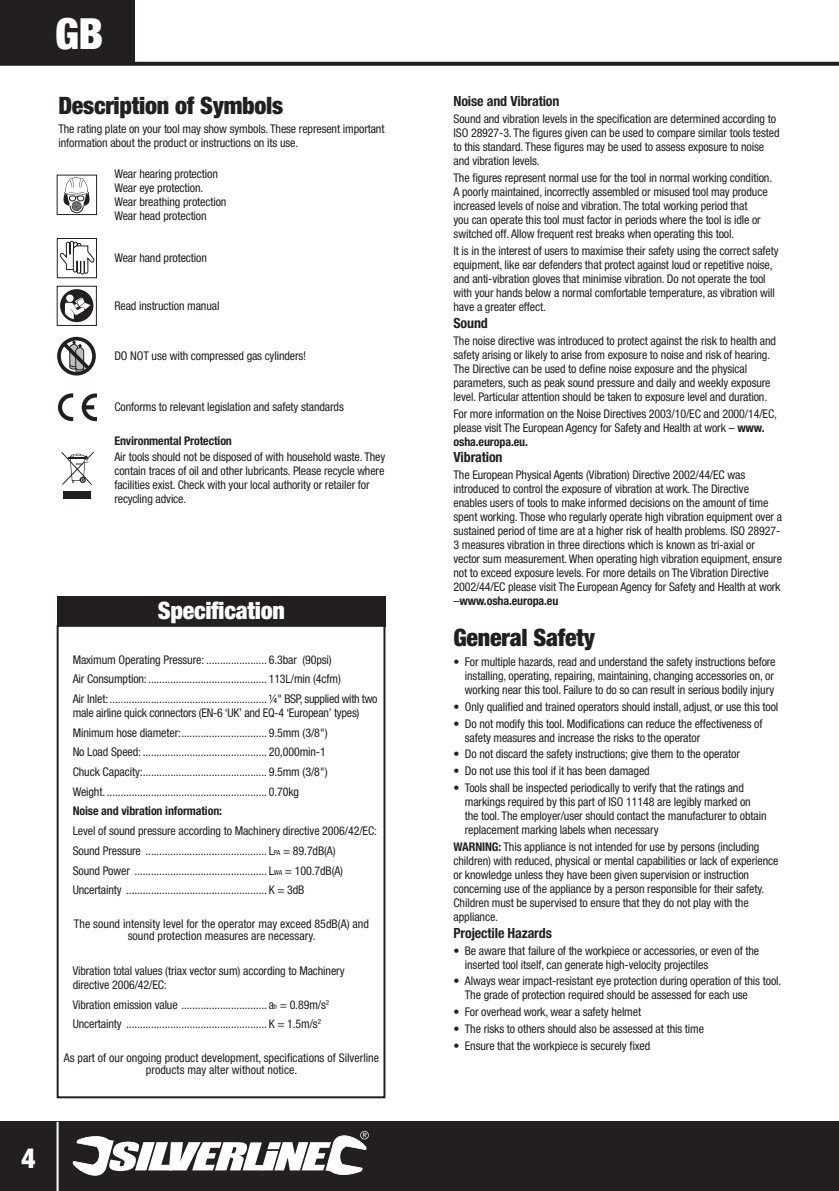
<style>
.page{position:relative;width:839px;height:1191px;background:#fff}
.page>*{position:absolute;margin:0;border:0;box-sizing:border-box;transform-origin:0 0}
.Heading{font:900 condensed 43px "Helvetica Neue LT Std";color:#fff}
.Heading-2{font:800 condensed 28px "Helvetica Neue LT Std";color:#fff}
.Heading-3{font:900 condensed 24px "Helvetica Neue LT Std";letter-spacing:-.01em;color:#231f20}
.Heading-4{font:900 condensed 24px "Helvetica Neue LT Std";letter-spacing:-.01em;color:#fff}
.Sub_Heading{font:700 condensed 14px "Helvetica Neue LT Std";letter-spacing:-.01em;color:#231f20}
.Body{font:condensed 12px/14px "Helvetica Neue LT Std";letter-spacing:-.01em;color:#231f20}
.Body-2{font:700 condensed 12px "Helvetica Neue LT Std";letter-spacing:-.01em;color:#231f20}
.s1{font-stretch:normal}
.s2{font-size:7px}
.s3{font-weight:700}
</style>
<div class="page">
<div style="left:0;top:1121px;width:839px;height:69px;background:#231f20"></div>
<svg style="left:72px;top:1131px;width:297px;height:45px"></svg>
<hr style="left:57px;top:1121px;width:2px;height:69px;background:#fff">
<div style="left:0;top:0;width:135px;height:63px;background:#231f20"></div>
<svg style="left:0;top:62px;width:839px;height:4px;background:#2f2c2d"></svg>
<div style="left:57px;top:596px;width:328px;height:30px;background:#231f20"></div>
<div style="left:57px;top:625px;width:328px;height:473px;border:2px solid #231f20"></div>
<div style="left:57px;top:175px;width:40px;height:40px;border:1px solid #231f20"></div>
<svg style="left:64px;top:176px;width:26px;height:37px"></svg>
<div style="left:57px;top:286px;width:40px;height:40px;border:1px solid #231f20"></div>
<svg style="left:60px;top:289px;width:33px;height:33px"></svg>
<div style="left:57px;top:238px;width:40px;height:40px;border:1px solid #231f20"></div>
<svg style="left:60px;top:241px;width:35px;height:34px"></svg>
<svg style="left:58px;top:393px;width:15px;height:28px"></svg>
<svg style="left:82px;top:393px;width:15px;height:28px"></svg>
<div style="left:57px;top:337px;width:39px;height:38px;border:4px solid #231f20;border-radius:50%"></div>
<svg style="left:59px;top:339px;width:35px;height:37px"></svg>
<svg style="left:64px;top:491px;width:27px;height:7px"></svg>
<svg style="left:61px;top:452px;width:33px;height:33px"></svg>
<p class="Heading" style="left:55px;top:7px;width:50px">GB</p>
<p class="Heading-3" style="left:58px;top:90px;width:226px">Description of Symbols</p>
<p class="Body" style="left:58px;top:122px;width:328px">The rating plate on your tool may show symbols. These represent important information about the product or instructions on its use.</p>
<p class="Body" style="left:114px;top:167px;width:105px">Wear hearing protection</p>
<p class="Body" style="left:114px;top:181px;width:90px">Wear eye protection.</p>
<p class="Body" style="left:114px;top:195px;width:114px">Wear breathing protection</p>
<p class="Body" style="left:114px;top:209px;width:94px">Wear head protection</p>
<p class="Body" style="left:114px;top:251px;width:94px">Wear hand protection</p>
<p class="Body" style="left:114px;top:298px;width:107px">Read instruction manual</p>
<p class="Body" style="left:114px;top:349px;width:193px">DO NOT use with compressed gas cylinders!</p>
<p class="Body" style="left:114px;top:399px;width:231px">Conforms to relevant legislation and safety standards</p>
<p class="Body-2" style="left:114px;top:433px;width:119px">Environmental Protection</p>
<p class="Body" style="left:114px;top:450px;width:272px">Air tools should not be disposed of with household waste. They contain traces of oil and other lubricants. Please recycle where facilities exist. Check with your local authority or retailer for recycling advice.</p>
<p class="Heading-4" style="left:158px;top:595px;width:129px">Specification</p>
<p class="Body" style="left:73px;top:652px;width:261px">Maximum Operating Pressure: ...................... 6.3bar (90psi)</p>
<p class="Body" style="left:73px;top:672px;width:270px">Air Consumption:........................................... 113L/min (4cfm)</p>
<p class="Body" style="left:73px;top:691px;width:306px">Air Inlet:.........................................................¼<span class="s1">"</span> BSP, supplied with two male airline quick connectors (EN-6 ‘UK’ and EQ-4 ‘European’ types)</p>
<p class="Body" style="left:73px;top:725px;width:257px">Minimum hose diameter:............................... 9.5mm (3/8<span class="s1">"</span>)</p>
<p class="Body" style="left:73px;top:745px;width:255px">No Load Speed: ............................................. 20,000min-1</p>
<p class="Body" style="left:73px;top:764px;width:257px">Chuck Capacity:............................................. 9.5mm (3/8<span class="s1">"</span>)</p>
<p class="Body" style="left:73px;top:784px;width:228px">Weight. .......................................................... 0.70kg</p>
<p class="Body-2" style="left:73px;top:804px;width:151px">Noise and vibration information:</p>
<p class="Body" style="left:73px;top:823px;width:306px">Level of sound pressure according to Machinery directive 2006/42/EC:</p>
<p class="Body" style="left:73px;top:843px;width:265px">Sound Pressure ............................................ L<span class="s2">PA</span> = 89.7dB(A)</p>
<p class="Body" style="left:73px;top:863px;width:272px">Sound Power ................................................ L<span class="s2">WA</span> = 100.7dB(A)</p>
<p class="Body" style="left:73px;top:882px;width:233px">Uncertainty ................................................... K = 3dB</p>
<p class="Body" style="left:74px;top:917px;width:296px;line-height:12px;text-align:center">The sound intensity level for the operator may exceed 85dB(A) and sound protection measures are necessary.</p>
<p class="Body" style="left:73px;top:963px;width:274px">Vibration total values (triax vector sum) according to Machinery directive 2006/42/EC:</p>
<p class="Body" style="left:73px;top:997px;width:258px">Vibration emission value ............................... a<span class="s2">h</span> = 0.89m/s<sup>2</sup></p>
<p class="Body" style="left:73px;top:1016px;width:250px">Uncertainty ................................................... K = 1.5m/s<sup>2</sup></p>
<p class="Body" style="left:64px;top:1051px;width:317px;line-height:12px;text-align:center">As part of our ongoing product development, specifications of Silverline products may alter without notice.</p>
<p class="Heading-2" style="left:21px;top:1140px;width:16px">4</p>
<p class="Sub_Heading" style="left:453px;top:93px;width:107px">Noise and Vibration</p>
<p class="Body" style="left:453px;top:112px;width:328px">Sound and vibration levels in the specification are determined according to ISO 28927-3. The figures given can be used to compare similar tools tested to this standard. These figures may be used to assess exposure to noise and vibration levels.</p>
<p class="Body" style="left:453px;top:171px;width:320px">The figures represent normal use for the tool in normal working condition.<br>A poorly maintained, incorrectly assembled or misused tool may produce increased levels of noise and vibration. The total working period that<br>you can operate this tool must factor in periods where the tool is idle or switched off. Allow frequent rest breaks when operating this tool.</p>
<p class="Body" style="left:453px;top:244px;width:327px">It is in the interest of users to maximise their safety using the correct safety equipment, like ear defenders that protect against loud or repetitive noise, and anti-vibration gloves that minimise vibration. Do not operate the tool with your hands below a normal comfortable temperature, as vibration will have a greater effect.</p>
<p class="Sub_Heading" style="left:453px;top:314px;width:36px">Sound</p>
<p class="Body" style="left:453px;top:333px;width:324px">The noise directive was introduced to protect against the risk to health and safety arising or likely to arise from exposure to noise and risk of hearing.<br>The Directive can be used to define noise exposure and the physical parameters, such as peak sound pressure and daily and weekly exposure level. Particular attention should be taken to exposure level and duration.</p>
<p class="Body" style="left:453px;top:406px;width:325px">For more information on the Noise Directives 2003/10/EC and 2000/14/EC, please visit The European Agency for Safety and Health at work – <span class="s3">www. osha.europa.eu.</span></p>
<p class="Sub_Heading" style="left:453px;top:449px;width:51px">Vibration</p>
<p class="Body" style="left:453px;top:468px;width:330px">The European Physical Agents (Vibration) Directive 2002/44/EC was introduced to control the exposure of vibration at work. The Directive enables users of tools to make informed decisions on the amount of time spent working. Those who regularly operate high vibration equipment over a sustained period of time are at a higher risk of health problems. ISO 28927- 3 measures vibration in three directions which is known as tri-axial or vector sum measurement. When operating high vibration equipment, ensure not to exceed exposure levels. For more details on The Vibration Directive 2002/44/EC please visit The European Agency for Safety and Health at work –<span class="s3">www.osha.europa.eu</span></p>
<p class="Heading-3" style="left:453px;top:623px;width:143px">General Safety</p>
<p class="Body" style="left:465px;top:654px;width:312px;text-indent:-11px">• For multiple hazards, read and understand the safety instructions before installing, operating, repairing, maintaining, changing accessories on, or working near this tool. Failure to do so can result in serious bodily injury</p>
<p class="Body" style="left:453px;top:699px;width:326px">• Only qualified and trained operators should install, adjust, or use this tool</p>
<p class="Body" style="left:465px;top:716px;width:299px;text-indent:-11px">• Do not modify this tool. Modifications can reduce the effectiveness of safety measures and increase the risks to the operator</p>
<p class="Body" style="left:453px;top:747px;width:288px">• Do not discard the safety instructions; give them to the operator</p>
<p class="Body" style="left:453px;top:764px;width:198px">• Do not use this tool if it has been damaged</p>
<p class="Body" style="left:465px;top:780px;width:303px;text-indent:-11px">• Tools shall be inspected periodically to verify that the ratings and markings required by this part of ISO 11148 are legibly marked on the tool. The employer/user should contact the manufacturer to obtain replacement marking labels when necessary</p>
<p class="Body" style="left:453px;top:839px;width:327px"><span class="s3">WARNING:</span> This appliance is not intended for use by persons (including children) with reduced, physical or mental capabilities or lack of experience or knowledge unless they have been given supervision or instruction concerning use of the appliance by a person responsible for their safety.<br>Children must be supervised to ensure that they do not play with the appliance.</p>
<p class="Sub_Heading" style="left:453px;top:924px;width:100px">Projectile Hazards</p>
<p class="Body" style="left:465px;top:943px;width:296px;text-indent:-11px">• Be aware that failure of the workpiece or accessories, or even of the inserted tool itself, can generate high-velocity projectiles</p>
<p class="Body" style="left:465px;top:974px;width:318px;text-indent:-11px">• Always wear impact-resistant eye protection during operation of this tool.<br>The grade of protection required should be assessed for each use</p>
<p class="Body" style="left:453px;top:1005px;width:189px">• For overhead work, wear a safety helmet</p>
<p class="Body" style="left:453px;top:1021px;width:252px">• The risks to others should also be assessed at this time</p>
<p class="Body" style="left:453px;top:1038px;width:198px">• Ensure that the workpiece is securely fixed</p>
</div>
